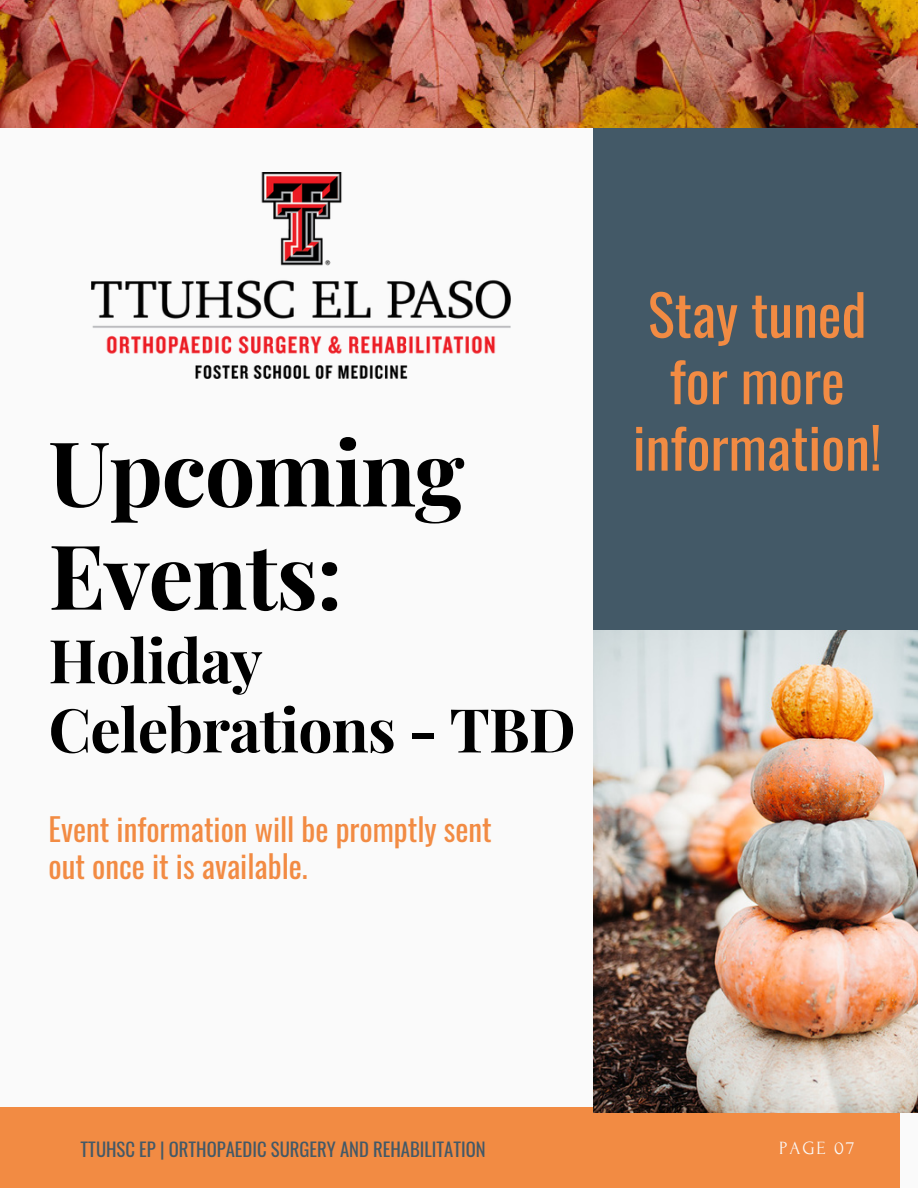
<style>
.page{position:relative;width:918px;height:1188px;background:#fafafa}
.page>*{position:absolute;margin:0;border:0;box-sizing:border-box;transform-origin:0 0}
.t1{font:700 89.85px/103.2px "Playfair Display";letter-spacing:-.015em;color:#000}
.t2{font:700 60.6px/69.2px "Playfair Display";letter-spacing:-.015em;color:#000}
.t3{font:56.4px/66.4px "Oswald";color:#f28b43;text-align:center}
.t4{font:31.2px/37px "Oswald";color:#f28b43}
.t5{font:18.6px "Oswald";color:#435967}
.t6{font:18.6px "Forum";letter-spacing:.1em;color:#fafafa}
</style>
<div class="page">
<div style="left:594px;top:104px;width:324px;height:585px;background:#435967"></div>
<div style="left:0;top:1107px;width:900px;height:81px;background:#f28b43"></div>
<img style="left:594px;top:631px;width:324px;height:481px">
<img style="left:0;top:0;width:918px;height:127px">
<img style="left:92px;top:173px;width:418px;height:206px">
<p class="t1" style="left:49px;top:418px;width:417px">Upcoming<br>Events:</p>
<p class="t2" style="left:49px;top:624px;width:529px">Holiday<br>Celebrations - TBD</p>
<p class="t4" style="left:49px;top:809px;width:445px">Event information will be promptly sent out once it is available.</p>
<p class="t3" style="left:633px;top:279px;width:250px">Stay tuned for more information!</p>
<p class="t5" style="left:81px;top:1135px;width:406px">TTUHSC EP | ORTHOPAEDIC SURGERY AND REHABILITATION</p>
<p class="t6" style="left:779px;top:1138px;width:76px">PAGE 07</p>
</div>
